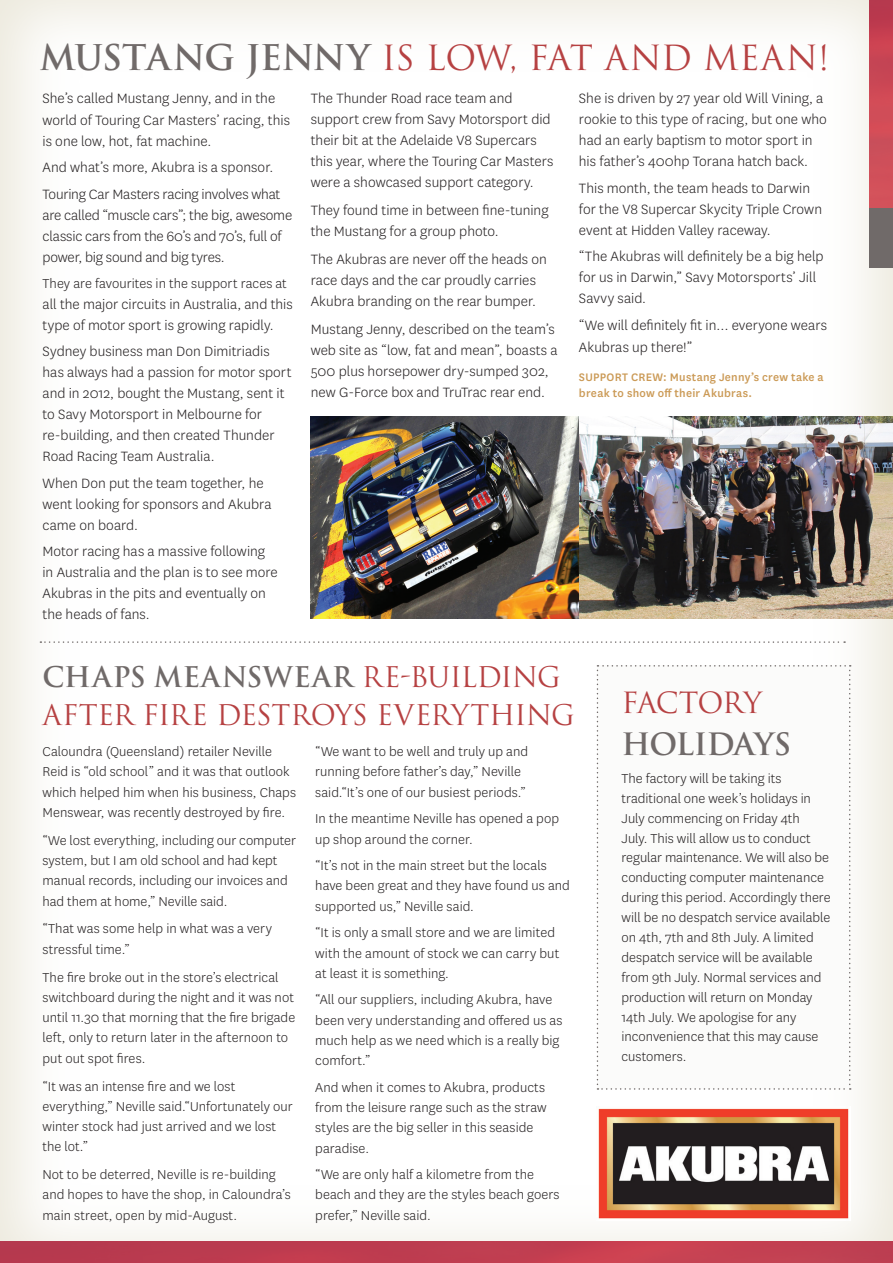
<style>
.page{position:relative;width:893px;height:1263px;background:#fff}
.page>*{position:absolute;margin:0;border:0;box-sizing:border-box;transform-origin:0 0}
.Head1{font:33.75px "Trajan";letter-spacing:-.015em;color:#b64142}
.TextFrontPage{font:700 30px "Trajan";letter-spacing:-.02em;color:#706a69}
.TextFrontPage-2{font:28.5px "Trajan";letter-spacing:-.04em;color:#b64142}
.Head1-2{font:27.75px/38.2px "Trajan";letter-spacing:-.015em;color:#b64142}
.TextFrontPage-3{font:300 15.75px/21px "National";color:#231f20}
.TextSmaller{font:300 15px/20.2px "National";color:#231f20}
.TextFrontPage-4{font:300 15px "National";letter-spacing:.005em;color:#231f20}
.t1{font:500 12.75px/15.8px "National";letter-spacing:.02em;color:#cb9a56}
.s1{font-weight:700;font-size:34.5px;color:#706a69}
.s2{font-weight:700;color:#706a69}
</style>
<div class="page">
<img style="left:0;top:0;width:893px;height:1242px">
<img style="left:0;top:1242px;width:893px;height:21px">
<img style="left:311px;top:417px;width:582px;height:202px">
<svg style="left:40px;top:641px;width:805px;height:2px"></svg>
<svg style="left:597px;top:665px;width:254px;height:425px"></svg>
<img style="left:597px;top:1106px;width:253px;height:114px">
<img style="left:870px;top:0;width:23px;height:208px">
<div style="left:870px;top:208px;width:23px;height:60px;background:#706a69"></div>
<p class="Head1" style="left:40px;top:37px;width:791px"><span class="s1">MUSTANG JENNY</span> IS LOW, FAT AND MEAN!</p>
<p class="TextFrontPage-3" style="left:43px;top:87px;width:249px">She’s called Mustang Jenny, and in the world of Touring Car Masters’ racing, this is one low, hot, fat machine.</p>
<p class="TextFrontPage-3" style="left:43px;top:157px;width:232px">And what’s more, Akubra is a sponsor.</p>
<p class="TextFrontPage-3" style="left:43px;top:183px;width:251px">Touring Car Masters racing involves what are called “muscle cars”; the big, awesome classic cars from the 60’s and 70’s, full of power, big sound and big tyres.</p>
<p class="TextFrontPage-4" style="left:43px;top:274px;width:246px">They are favourites in the support races at</p>
<p class="TextFrontPage-3" style="left:43px;top:293px;width:252px">all the major circuits in Australia, and this type of motor sport is growing rapidly.</p>
<p class="TextFrontPage-3" style="left:43px;top:341px;width:250px">Sydney business man Don Dimitriadis has always had a passion for motor sport and in 2012, bought the Mustang, sent it to Savy Motorsport in Melbourne for re-building, and then created Thunder Road Racing Team Australia.</p>
<p class="TextFrontPage-3" style="left:43px;top:472px;width:231px">When Don put the team together, he went looking for sponsors and Akubra came on board.</p>
<p class="TextFrontPage-3" style="left:43px;top:540px;width:237px">Motor racing has a massive following in Australia and the plan is to see more<br>Akubras in the pits and eventually on the heads of fans.</p>
<p class="TextFrontPage-3" style="left:311px;top:88px;width:244px">The Thunder Road race team and support crew from Savy Motorsport did their bit at the Adelaide V8 Supercars this year, where the Touring Car Masters were a showcased support category.</p>
<p class="TextFrontPage-3" style="left:311px;top:200px;width:239px">They found time in between fine-tuning the Mustang for a group photo.</p>
<p class="TextFrontPage-3" style="left:311px;top:249px;width:238px">The Akubras are never off the heads on race days and the car proudly carries<br>Akubra branding on the rear bumper.</p>
<p class="TextFrontPage-3" style="left:311px;top:319px;width:248px">Mustang Jenny, described on the team’s web site as “low, fat and mean”, boasts a 500 plus horsepower dry-sumped 302, new G-Force box and TruTrac rear end.</p>
<p class="TextFrontPage-3" style="left:579px;top:88px;width:249px">She is driven by 27 year old Will Vining, a rookie to this type of racing, but one who had an early baptism to motor sport in his father’s 400hp Torana hatch back.</p>
<p class="TextFrontPage-3" style="left:579px;top:177px;width:245px">This month, the team heads to Darwin for the V8 Supercar Skycity Triple Crown event at Hidden Valley raceway.</p>
<p class="TextFrontPage-3" style="left:579px;top:246px;width:246px">“The Akubras will definitely be a big help for us in Darwin,” Savy Motorsports’ Jill<br>Savvy said.</p>
<p class="TextFrontPage-3" style="left:579px;top:314px;width:249px">“We will definitely fit in… everyone wears<br>Akubras up there!”</p>
<p class="t1" style="left:579px;top:369px;width:246px">SUPPORT CREW: Mustang Jenny’s crew take a break to show off their Akubras.</p>
<p class="Head1-2" style="left:43px;top:658px;width:534px"><span class="s2">CHAPS MEANSWEAR</span> RE-BUILDING<br>AFTER FIRE DESTROYS EVERYTHING</p>
<p class="TextSmaller" style="left:43px;top:741px;width:255px">Caloundra (Queensland) retailer Neville Reid is “old school” and it was that outlook which helped him when his business, Chaps Menswear, was recently destroyed by fire.</p>
<p class="TextSmaller" style="left:43px;top:830px;width:255px">“We lost everything, including our computer system, but I am old school and had kept manual records, including our invoices and had them at home,” Neville said.</p>
<p class="TextSmaller" style="left:43px;top:918px;width:231px">“That was some help in what was a very stressful time.”</p>
<p class="TextSmaller" style="left:43px;top:966px;width:254px">The fire broke out in the store’s electrical switchboard during the night and it was not until 11.30 that morning that the fire brigade left, only to return later in the afternoon to put out spot fires.</p>
<p class="TextSmaller" style="left:43px;top:1075px;width:252px">“It was an intense fire and we lost everything,” Neville said.“Unfortunately our winter stock had just arrived and we lost the lot.”</p>
<p class="TextSmaller" style="left:43px;top:1164px;width:250px">Not to be deterred, Neville is re-building and hopes to have the shop, in Caloundra’s main street, open by mid-August.</p>
<p class="TextSmaller" style="left:315px;top:741px;width:214px">“We want to be well and truly up and running before father’s day,” Neville said.“It’s one of our busiest periods.”</p>
<p class="TextSmaller" style="left:315px;top:808px;width:245px">In the meantime Neville has opened a pop up shop around the corner.</p>
<p class="TextSmaller" style="left:315px;top:855px;width:256px">“It’s not in the main street but the locals have been great and they have found us and supported us,” Neville said.</p>
<p class="TextSmaller" style="left:315px;top:922px;width:246px">“It is only a small store and we are limited with the amount of stock we can carry but at least it is something.</p>
<p class="TextSmaller" style="left:315px;top:989px;width:249px">“All our suppliers, including Akubra, have been very understanding and offered us as much help as we need which is a really big comfort.”</p>
<p class="TextSmaller" style="left:315px;top:1077px;width:233px">And when it comes to Akubra, products from the leisure range such as the straw styles are the big seller in this seaside paradise.</p>
<p class="TextSmaller" style="left:315px;top:1164px;width:246px">“We are only half a kilometre from the beach and they are the styles beach goers prefer,” Neville said.</p>
<p class="TextFrontPage-2" style="left:622px;top:685px;width:142px">FACTORY</p>
<p class="TextFrontPage" style="left:622px;top:725px;width:171px">HOLIDAYS</p>
<p class="TextSmaller" style="left:622px;top:768px;width:211px">The factory will be taking its traditional one week’s holidays in<br>July commencing on Friday 4th<br>July. This will allow us to conduct regular maintenance. We will also be conducting computer maintenance during this period. Accordingly there will be no despatch service available on 4th, 7th and 8th July. A limited despatch service will be available from 9th July. Normal services and production will return on Monday<br>14th July. We apologise for any inconvenience that this may cause customers.</p>
</div>
